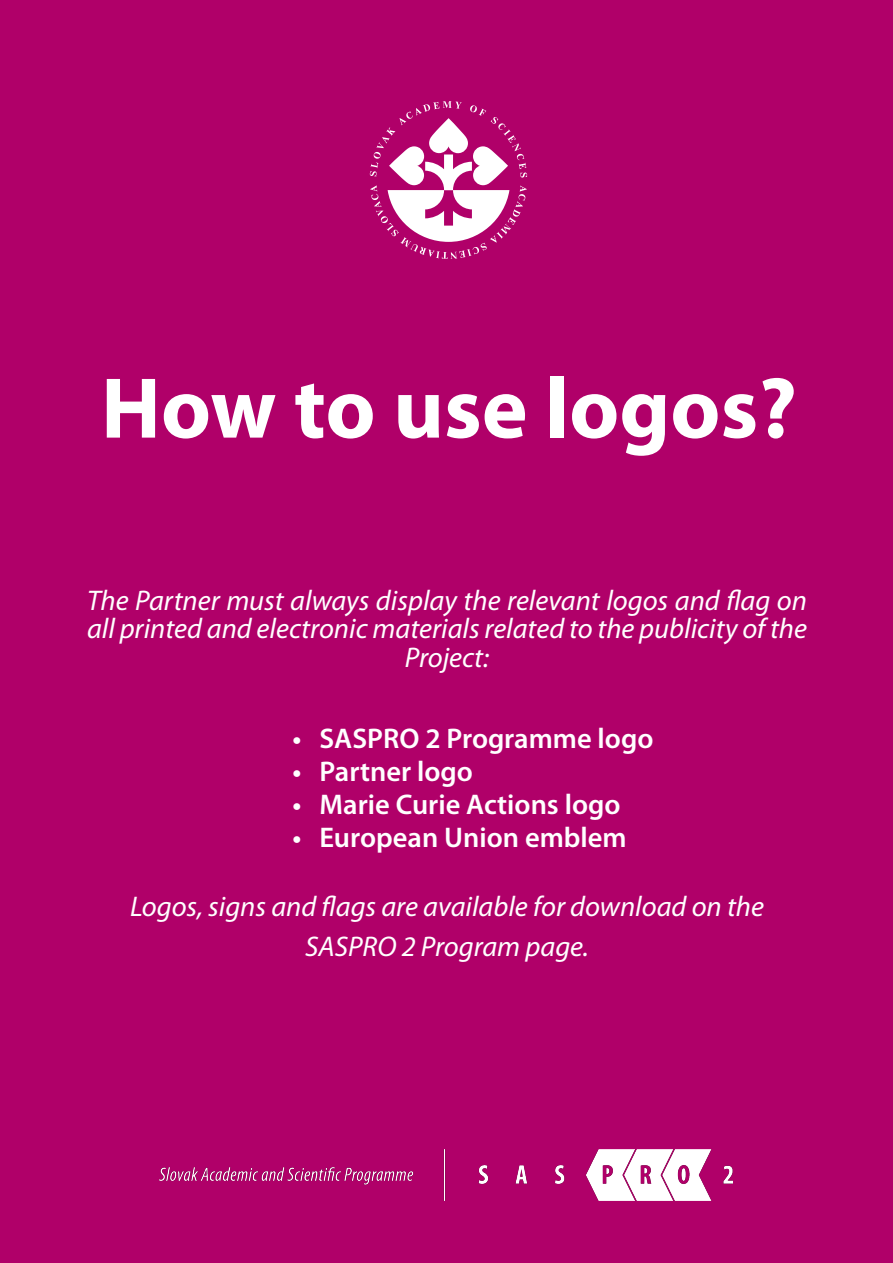
<style>
.page{position:relative;width:893px;height:1263px;background:#fff}
.page>*{position:absolute;margin:0;border:0;box-sizing:border-box;transform-origin:0 0}
.t1{font:700 87px "Myriad Pro";color:#fff}
.t2{font:italic 28.5px/28.5px "Myriad Pro";color:#fff;text-align:center}
.t3{font:600 28.5px "Myriad Pro";color:#fff}
</style>
<div class="page">
<div style="left:1px;top:0;width:892px;height:1262px;background:#b00069"></div>
<img style="left:159px;top:1149px;width:573px;height:51px">
<svg style="left:370px;top:101px;width:157px;height:158px"></svg>
<h1 class="t1" style="left:101px;top:360px;width:697px">How to use logos?</h1>
<p class="t2" style="left:87px;top:586px;width:722px">The Partner must always display the relevant logos and flag on all printed and electronic materials related to the publicity of the<br>Project:</p>
<p class="t3" style="left:293px;top:722px;width:362px">• SASPRO 2 Programme logo</p>
<p class="t3" style="left:293px;top:755px;width:182px">• Partner logo</p>
<p class="t3" style="left:293px;top:788px;width:330px">• Marie Curie Actions logo</p>
<p class="t3" style="left:293px;top:821px;width:336px">• European Union emblem</p>
<p class="t2" style="left:130px;top:886px;width:635px;line-height:40.5px">Logos, signs and flags are available for download on the<br>SASPRO 2 Program page.</p>
</div>
